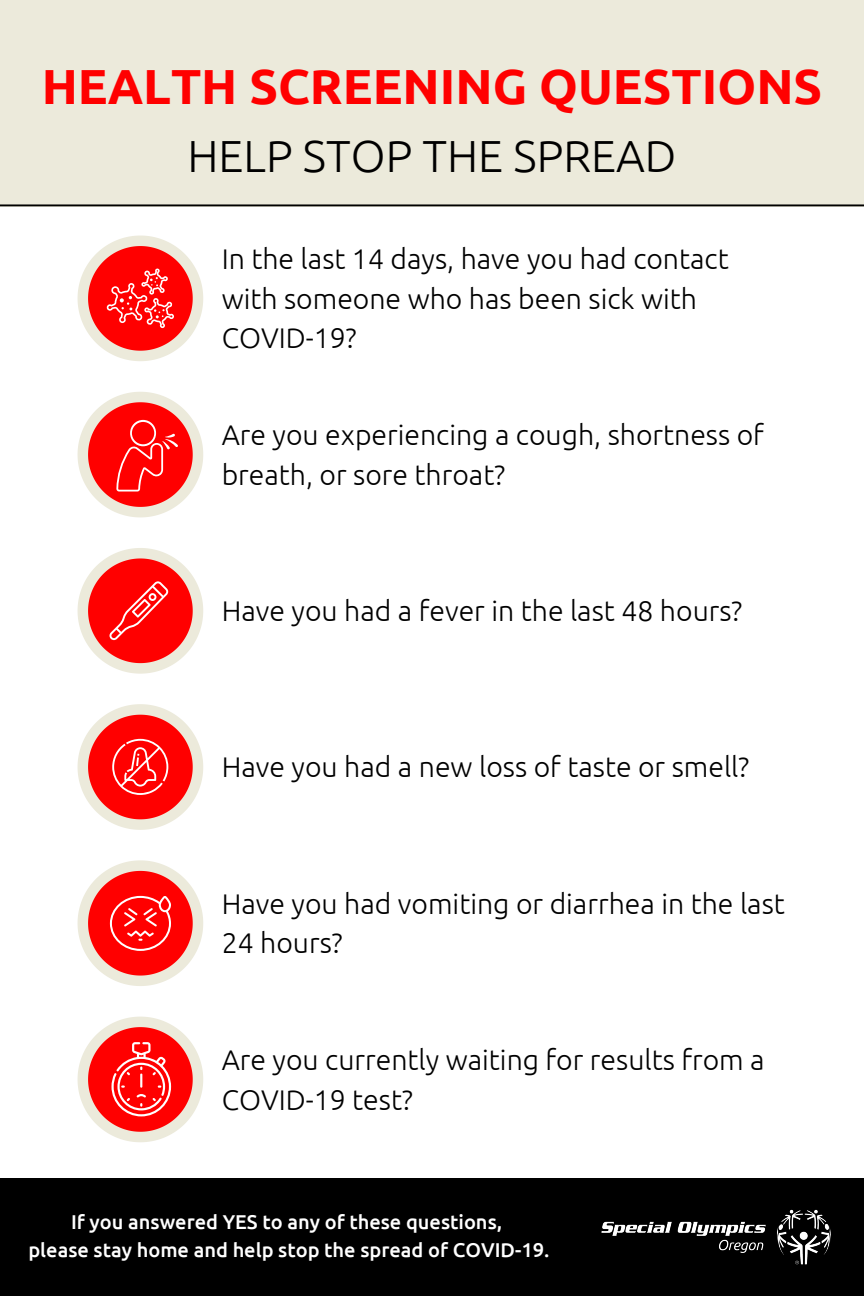
<style>
.page{position:relative;width:864px;height:1296px;background:#fff}
.page>*{position:absolute;margin:0;border:0;box-sizing:border-box;transform-origin:0 0}
.t1{font:700 49.3px "Ubuntu";color:#f00}
.t2{font:300 44.95px "Ubuntu";color:#000}
.t3{font:300 28.4px/39.5px "Ubuntu";color:#000}
.t4{font:500 20px "Ubuntu";color:#fff}
</style>
<div class="page">
<div style="left:0;top:1178px;width:864px;height:118px;background:#000"></div>
<img style="left:601px;top:1209px;width:230px;height:56px">
<div style="left:0;top:0;width:864px;height:206px;background:#eceadb"></div>
<svg style="left:78px;top:236px;width:125px;height:125px"></svg>
<svg style="left:78px;top:392px;width:125px;height:125px"></svg>
<svg style="left:78px;top:548px;width:125px;height:126px"></svg>
<svg style="left:78px;top:704px;width:125px;height:126px"></svg>
<svg style="left:78px;top:860px;width:125px;height:126px"></svg>
<svg style="left:78px;top:1017px;width:125px;height:125px"></svg>
<hr style="left:0;top:204px;width:864px;height:2px;background:#000">
<p class="t1" style="left:42px;top:59px;width:782px">HEALTH SCREENING QUESTIONS</p>
<p class="t2" style="left:187px;top:130px;width:491px">HELP STOP THE SPREAD</p>
<p class="t3" style="left:222px;top:239px;width:509px">In the last 14 days, have you had contact with someone who has been sick with<br>COVID-19?</p>
<p class="t3" style="left:222px;top:415px;width:544px">Are you experiencing a cough, shortness of breath, or sore throat?</p>
<p class="t3" style="left:222px;top:591px;width:522px">Have you had a fever in the last 48 hours?</p>
<p class="t3" style="left:222px;top:747px;width:529px">Have you had a new loss of taste or smell?</p>
<p class="t3" style="left:222px;top:883px;width:565px">Have you had vomiting or diarrhea in the last<br>24 hours?</p>
<p class="t3" style="left:222px;top:1040px;width:545px">Are you currently waiting for results from a<br>COVID-19 test?</p>
<p class="t4" style="left:71px;top:1210px;width:433px">If you answered YES to any of these questions,</p>
<p class="t4" style="left:28px;top:1238px;width:523px">please stay home and help stop the spread of COVID-19.</p>
</div>
